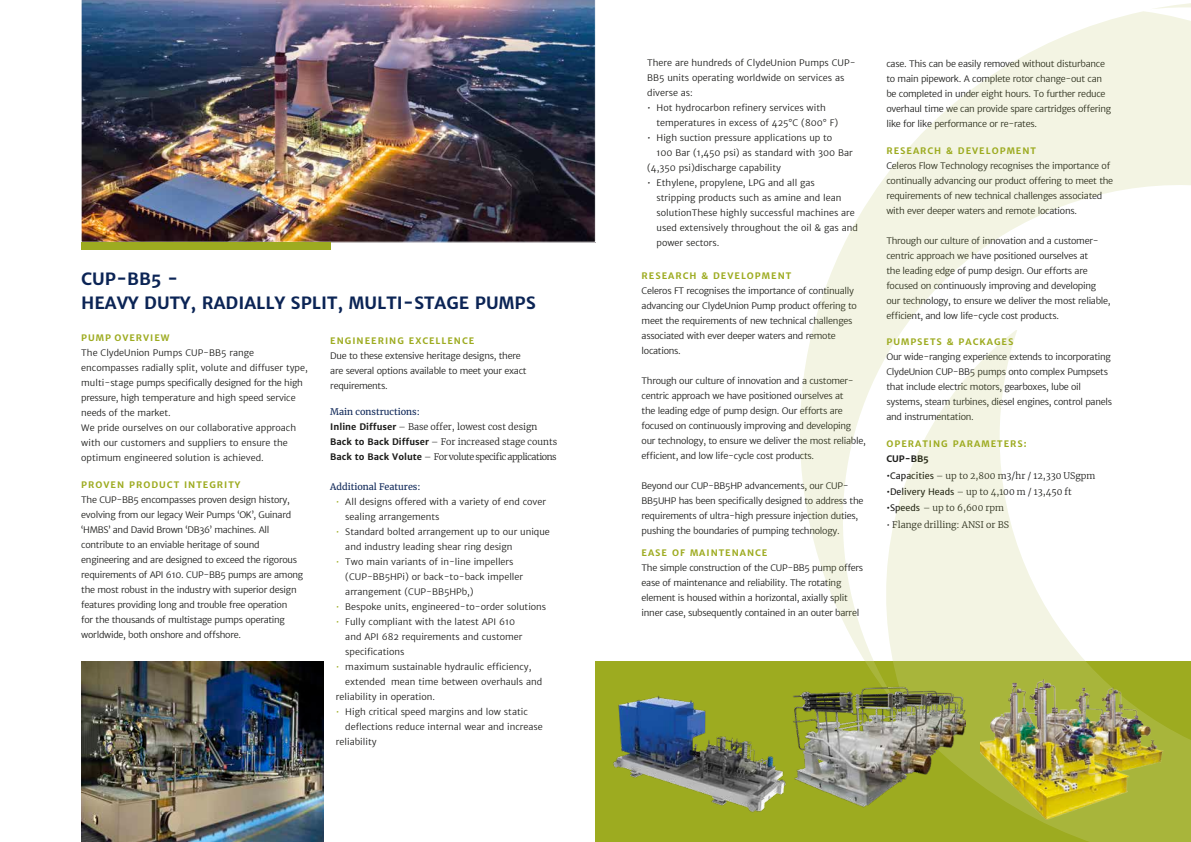
<style>
.page{position:relative;width:1191px;height:842px;background:#fff}
.page>*{position:absolute;margin:0;border:0;box-sizing:border-box;transform-origin:0 0}
.t1{font:700 17px/24px "Merriweather Sans";color:#0b2455}
.t2{font:300 9px/15px "Merriweather Sans";letter-spacing:-.03em;color:#1d1d1b}
.t3{font:300 9px/15px "Merriweather Sans";color:#1d1d1b}
.t4{font:300 9px/15px "Merriweather";color:#1d1d1b}
.t5{font:700 9px "Merriweather Sans";letter-spacing:.11em;color:#9dab20}
.t6{font:9px "Merriweather";color:#0b2455}
.t7{font:700 9px "Merriweather Sans";color:#1d1d1b}
.s1{font-weight:400;color:#0b2455}
.s2{font-family:"Merriweather Sans";font-weight:700}
.s3{color:#9dab20}
.s4{font-family:"Merriweather Sans";font-weight:400}
</style>
<div class="page">
<div style="left:595px;top:661px;width:596px;height:181px;background:#9dab20"></div>
<img style="left:613px;top:696px;width:164px;height:116px">
<img style="left:81px;top:0;width:514px;height:242px">
<div style="left:81px;top:242px;width:249px;height:7px;background:#9dab20"></div>
<img style="left:81px;top:662px;width:243px;height:180px">
<svg style="left:776px;top:3px;width:415px;height:716px"></svg>
<svg style="left:873px;top:661px;width:318px;height:181px;fill:#a8b53b"></svg>
<img style="left:980px;top:679px;width:186px;height:147px">
<img style="left:777px;top:681px;width:189px;height:129px">
<h1 class="t1" style="left:81px;top:266px;width:456px">CUP-BB5 -<br>HEAVY DUTY, RADIALLY SPLIT, MULTI-STAGE PUMPS</h1>
<p class="t5" style="left:81px;top:332px;width:90px">PUMP OVERVIEW</p>
<p class="t3" style="left:81px;top:345px;width:228px">The ClydeUnion Pumps CUP-BB5 range encompasses radially split, volute and diffuser type, multi-stage pumps specifically designed for the high pressure, high temperature and high speed service needs of the market.<br>We pride ourselves on our collaborative approach with our customers and suppliers to ensure the optimum engineered solution is achieved.</p>
<p class="t5" style="left:81px;top:479px;width:160px">PROVEN PRODUCT INTEGRITY</p>
<p class="t2" style="left:81px;top:492px;width:223px">The CUP-BB5 encompasses proven design history, evolving from our legacy Weir Pumps ‘OK’, Guinard ‘HMBS’ and David Brown ‘DB36’ machines. All contribute to an enviable heritage of sound engineering and are designed to exceed the rigorous requirements of API 610. CUP-BB5 pumps are among the most robust in the industry with superior design features providing long and trouble free operation<br>for the thousands of multistage pumps operating worldwide, both onshore and offshore.</p>
<p class="t5" style="left:330px;top:335px;width:145px">ENGINEERING EXCELLENCE</p>
<p class="t2" style="left:330px;top:348px;width:198px">Due to these extensive heritage designs, there are several options available to meet your exact requirements.</p>
<p class="t4" style="left:330px;top:404px;width:228px"><span class="s1">Main constructions:<br></span><span class="s2">Inline Diffuser</span> – Base offer, lowest cost design <span class="s2">Back to Back Diffuser</span> – For increased stage counts <span class="s2">Back to Back Volute</span> – For volute specific applications</p>
<p class="t6" style="left:330px;top:480px;width:92px">Additional Features:</p>
<p class="t3" style="left:345px;top:494px;width:202px;text-indent:-9px"><span class="s3">•</span> All designs offered with a variety of end cover sealing arrangements</p>
<p class="t3" style="left:345px;top:524px;width:206px;text-indent:-9px"><span class="s3">•</span> Standard bolted arrangement up to our unique and industry leading shear ring design</p>
<p class="t3" style="left:345px;top:554px;width:179px;text-indent:-9px"><span class="s3">•</span> Two main variants of in-line impellers (CUP-BB5HPi) or back-to-back impeller arrangement (CUP-BB5HPb,)</p>
<p class="t3" style="left:336px;top:599px;width:212px"><span class="s3">•</span> Bespoke units, engineered-to-order solutions</p>
<p class="t3" style="left:345px;top:614px;width:179px;text-indent:-9px"><span class="s3">•</span> Fully compliant with the latest API 610 and API 682 requirements and customer specifications</p>
<p class="t3" style="left:336px;top:659px;width:197px"><span class="s3">•</span> maximum sustainable hydraulic efficiency,</p>
<p class="t3" style="left:345px;top:674px;width:198px">extended mean time between overhauls and</p>
<p class="t3" style="left:336px;top:689px;width:101px">reliability in operation.</p>
<p class="t3" style="left:336px;top:704px;width:193px"><span class="s3">•</span> High critical speed margins and low static</p>
<p class="t3" style="left:345px;top:719px;width:199px">deflections reduce internal wear and increase</p>
<p class="t3" style="left:336px;top:734px;width:42px">reliability</p>
<p class="t3" style="left:647px;top:55px;width:210px">There are hundreds of ClydeUnion Pumps CUP-<br>BB5 units operating worldwide on services as diverse as:</p>
<p class="t3" style="left:656px;top:100px;width:183px;text-indent:-9px">• Hot hydrocarbon refinery services with temperatures in excess of 425°C (800° F)</p>
<p class="t3" style="left:647px;top:130px;width:187px">• High suction pressure applications up to</p>
<p class="t3" style="left:656px;top:145px;width:198px">100 Bar (1,450 psi) as standard with 300 Bar</p>
<p class="t3" style="left:647px;top:160px;width:135px">(4,350 psi)discharge capability</p>
<p class="t3" style="left:656px;top:175px;width:203px;text-indent:-9px">• Ethylene, propylene, LPG and all gas<br>stripping products such as amine and lean solutionThese highly successful machines are used extensively throughout the oil &amp; gas and power sectors.</p>
<p class="t5" style="left:641px;top:269px;width:151px">RESEARCH &amp; DEVELOPMENT</p>
<p class="t2" style="left:641px;top:283px;width:217px">Celeros FT recognises the importance of continually advancing our ClydeUnion Pump product offering to meet the requirements of new technical challenges associated with ever deeper waters and remote locations.</p>
<p class="t2" style="left:641px;top:373px;width:226px">Through our culture of innovation and a customer&shy;centric approach we have positioned ourselves at<br>the leading edge of pump design. Our efforts are focused on continuously improving and developing our technology, to ensure we deliver the most reliable, efficient, and low life-cycle cost products.</p>
<p class="t2" style="left:641px;top:478px;width:223px">Beyond our CUP-BB5HP advancements, our CUP-BB5UHP has been specifically designed to address the requirements of ultra-high pressure injection duties, pushing the boundaries of pumping technology.</p>
<p class="t5" style="left:641px;top:547px;width:127px">EASE OF MAINTENANCE</p>
<p class="t2" style="left:641px;top:560px;width:223px">The simple construction of the CUP-BB5 pump offers ease of maintenance and reliability. The rotating element is housed within a horizontal, axially split inner case, subsequently contained in an outer barrel</p>
<p class="t2" style="left:886px;top:56px;width:226px">case. This can be easily removed without disturbance to main pipework. A complete rotor change-out can be completed in under eight hours. To further reduce overhaul time we can provide spare cartridges offering like for like performance or re-rates.</p>
<p class="t5" style="left:886px;top:145px;width:151px">RESEARCH &amp; DEVELOPMENT</p>
<p class="t2" style="left:886px;top:158px;width:228px">Celeros Flow Technology recognises the importance of continually advancing our product offering to meet the requirements of new technical challenges associated with ever deeper waters and remote locations.</p>
<p class="t2" style="left:886px;top:233px;width:226px">Through our culture of innovation and a customer&shy;centric approach we have positioned ourselves at<br>the leading edge of pump design. Our efforts are focused on continuously improving and developing our technology, to ensure we deliver the most reliable, efficient, and low life-cycle cost products.</p>
<p class="t5" style="left:886px;top:336px;width:128px">PUMPSETS &amp; PACKAGES</p>
<p class="t2" style="left:886px;top:349px;width:227px">Our wide-ranging experience extends to incorporating ClydeUnion CUP-BB5 pumps onto complex Pumpsets that include electric motors, gearboxes, lube oil systems, steam turbines, diesel engines, control panels and instrumentation.</p>
<p class="t5" style="left:886px;top:438px;width:142px">OPERATING PARAMETERS:</p>
<p class="t7" style="left:886px;top:453px;width:44px">CUP-BB5</p>
<p class="t4" style="left:886px;top:467px;width:210px"><span class="s4">•Capacities</span> – up to 2,800 m3/hr / 12,330 USgpm</p>
<p class="t4" style="left:886px;top:484px;width:187px"><span class="s4">•Delivery Heads</span> – up to 4,100 m / 13,450 ft</p>
<p class="t4" style="left:886px;top:500px;width:119px"><span class="s4">•Speeds</span> – up to 6,600 rpm</p>
<p class="t4" style="left:886px;top:517px;width:124px">• Flange drilling: ANSI or BS</p>
</div>
